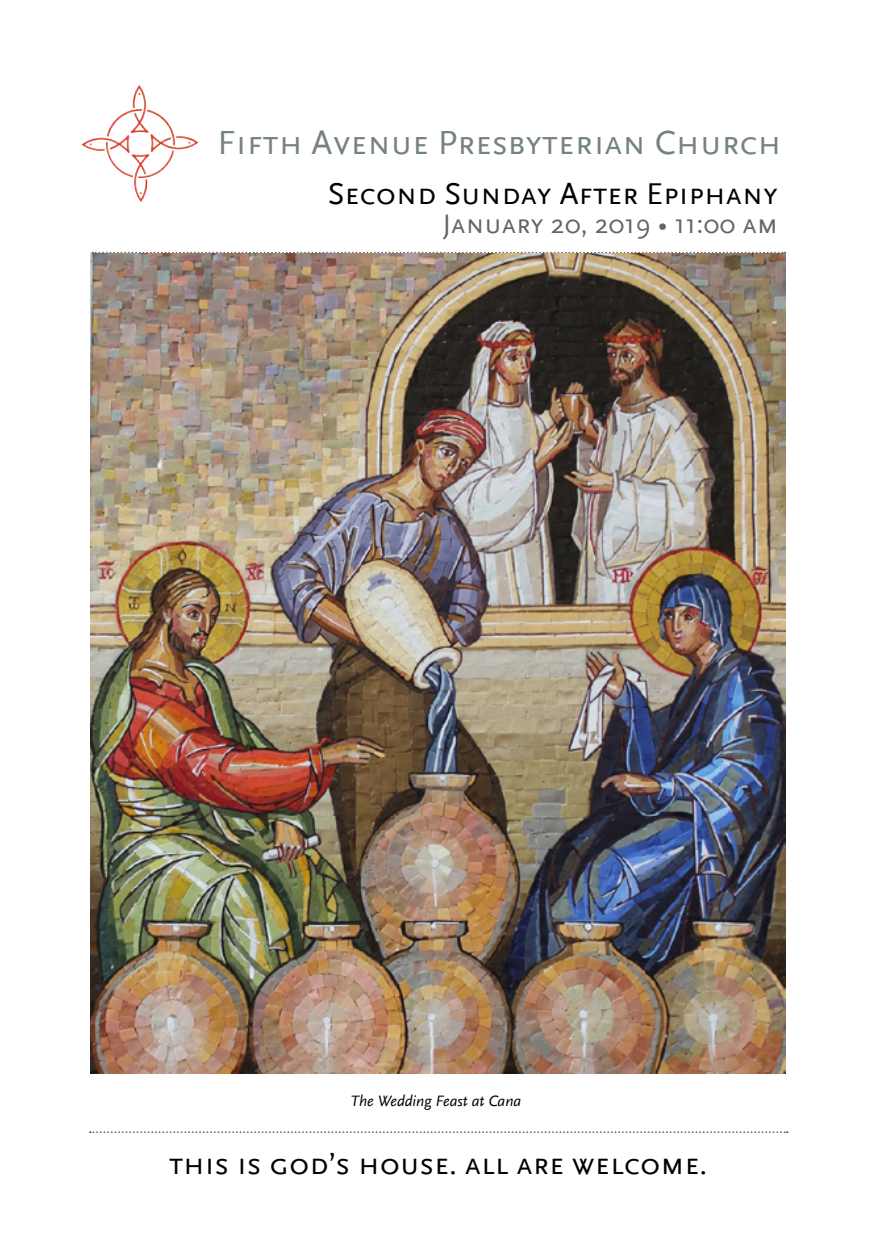
<style>
.page{position:relative;width:873px;height:1260px;background:#fff}
.page>*{position:absolute;margin:0;border:0;box-sizing:border-box;transform-origin:0 0}
.t1{font:35px "Scala Sans LF Caps";color:#758478}
.t2{font:31.5px "Scala Sans Caps";color:#000}
.t3{font:28px "Scala Sans Caps";color:#636466}
.t4{font:italic 15.75px "Scala Sans";color:#000}
</style>
<div class="page">
<svg style="left:90px;top:1131px;width:697px;height:2px"></svg>
<svg style="left:92px;top:252px;width:693px;height:2px"></svg>
<img style="left:106px;top:85px;width:69px;height:61px">
<img style="left:91px;top:254px;width:694px;height:820px">
<p class="t1" style="left:218px;top:124px;width:565px">Fifth Avenue Presbyterian Church</p>
<p class="t2" style="left:328px;top:177px;width:452px">Second Sunday After Epiphany</p>
<p class="t3" style="left:443px;top:209px;width:337px">January 20, 2019 • 11:00 am</p>
<p class="t4" style="left:350px;top:1093px;width:172px">The Wedding Feast at Cana</p>
<p class="t2" style="left:169px;top:1146px;width:540px">this is god’s house. all are welcome.</p>
</div>
